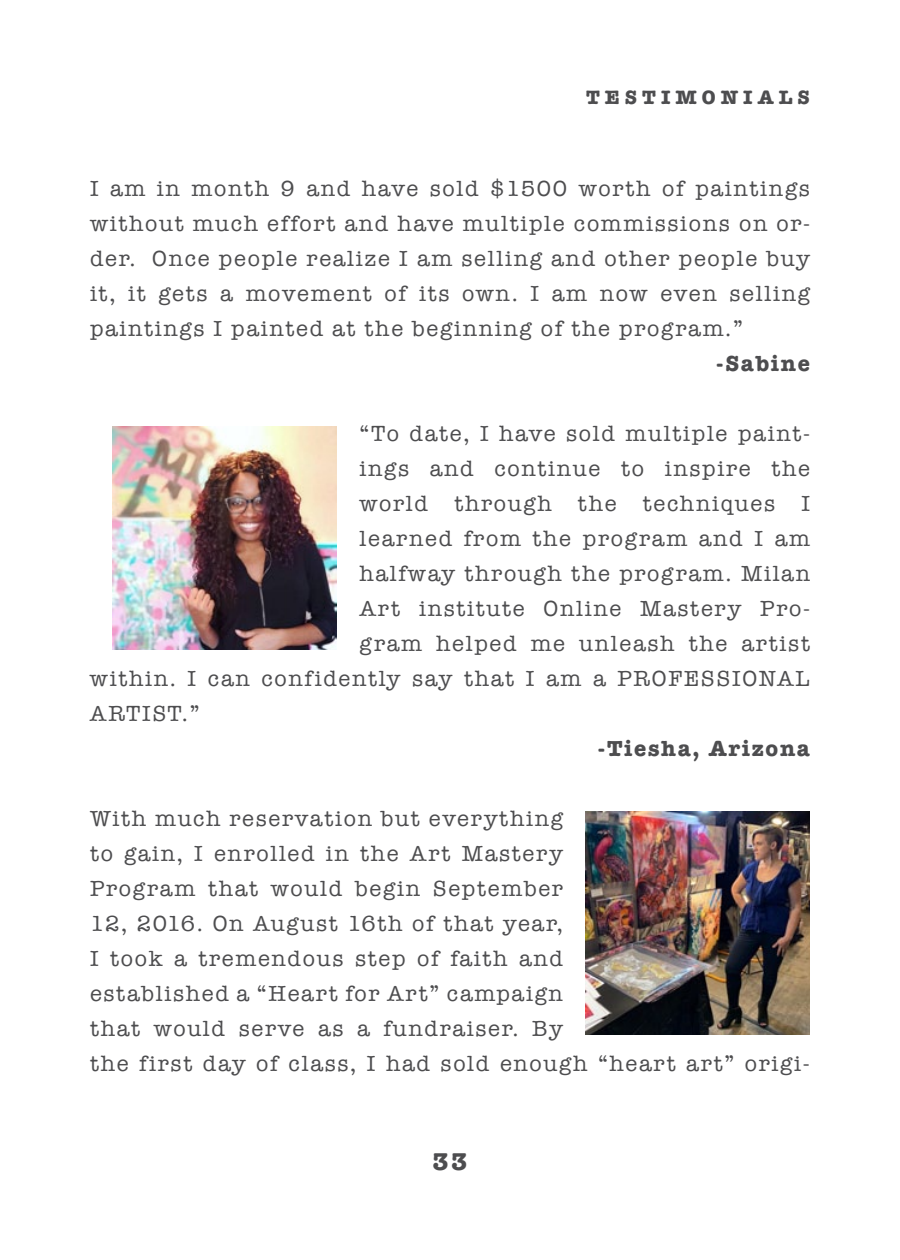
<style>
.page{position:relative;width:900px;height:1260px;background:#fff}
.page>*{position:absolute;margin:0;border:0;box-sizing:border-box;transform-origin:0 0}
.t1{font:700 25px "American Typewriter";color:#4d4d4f}
.t2{font:22.5px/35px "American Typewriter";letter-spacing:.075em;color:#4d4d4f;text-align:justify}
.t3{font:700 22.5px "American Typewriter";letter-spacing:.075em;color:#4d4d4f}
.t4{font:700 20px "American Typewriter";letter-spacing:.25em;color:#4d4d4f}
</style>
<div class="page">
<img style="left:112px;top:427px;width:225px;height:223px">
<img style="left:586px;top:812px;width:224px;height:223px">
<p class="t4" style="left:586px;top:80px;width:223px">Testimonia ls</p>
<p class="t2" style="left:90px;top:170px;width:722px">I am in month 9 and have sold $1500 worth of paintings without much effort and have multiple commissions on or&shy;der. Once people realize I am selling and other people buy it, it gets a movement of its own. I am now even selling paintings I painted at the beginning of the program.”</p>
<p class="t3" style="left:716px;top:344px;width:95px">-Sabine</p>
<p class="t2" style="left:359px;top:415px;width:452px">“To date, I have sold multiple paint-</p>
<p class="t2" style="left:359px;top:450px;width:452px">ings and continue to inspire the</p>
<p class="t2" style="left:359px;top:485px;width:452px">world through the techniques I</p>
<p class="t2" style="left:359px;top:520px;width:452px">learned from the program and I am</p>
<p class="t2" style="left:359px;top:555px;width:452px">halfway through the program. Milan</p>
<p class="t2" style="left:359px;top:590px;width:452px">Art institute Online Mastery Pro-</p>
<p class="t2" style="left:359px;top:625px;width:452px">gram helped me unleash the artist</p>
<p class="t2" style="left:90px;top:660px;width:721px">within. I can confidently say that I am a PROFESSIONAL</p>
<p class="t2" style="left:90px;top:695px;width:111px">ARTIST.”</p>
<p class="t3" style="left:598px;top:729px;width:214px">-Tiesha, Arizona</p>
<p class="t2" style="left:90px;top:800px;width:721px;text-align:left">With much reservation but everything<br>to gain, I enrolled in the Art Mastery<br>Program that would begin September<br>12, 2016. On August 16th of that year,<br>I took a tremendous step of faith and<br>established a “Heart for Art” campaign<br>that would serve as a fundraiser. By<br>the first day of class, I had sold enough “heart art” origi-</p>
<p class="t1" style="left:432px;top:1140px;width:37px">33</p>
</div>
